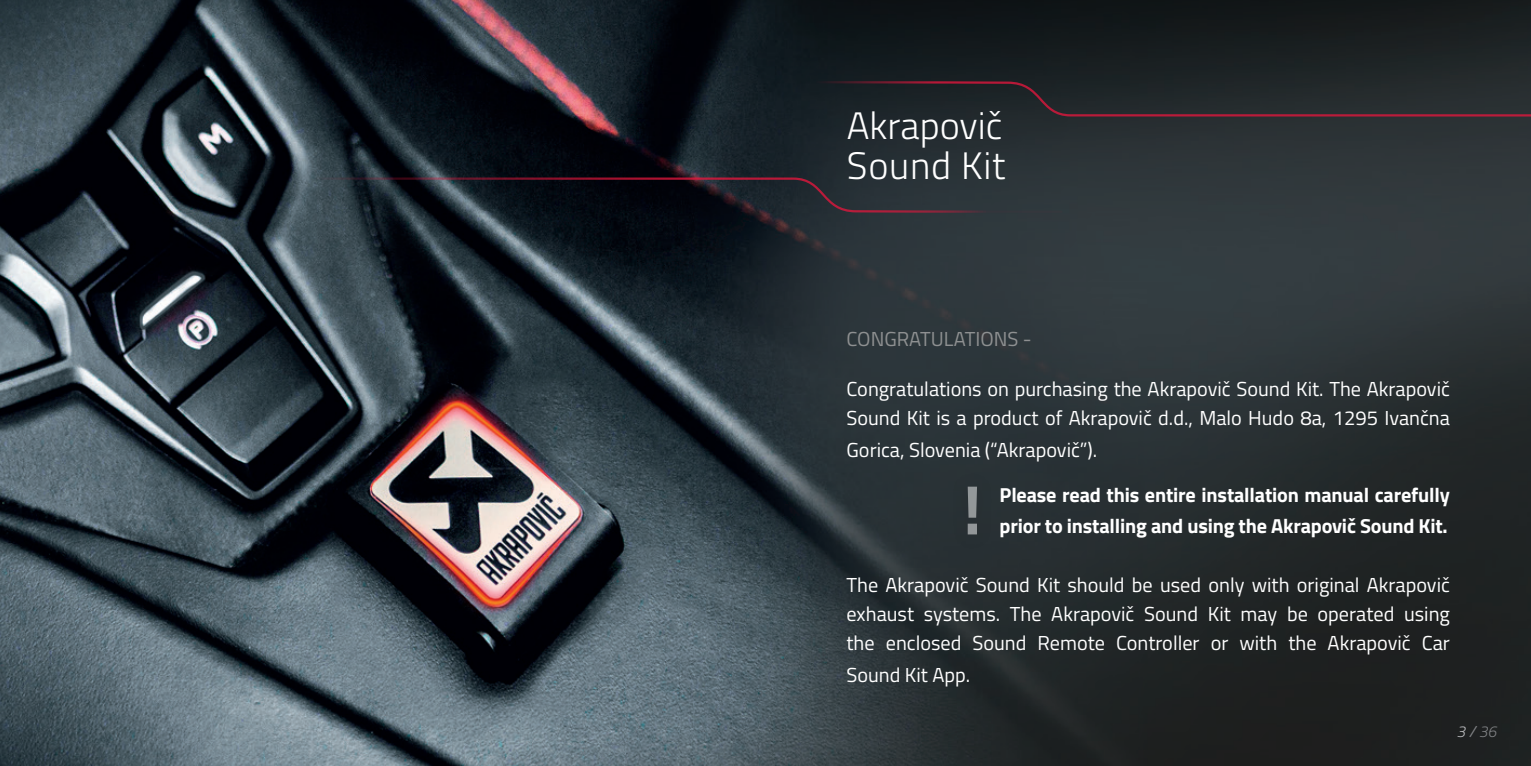
<style>
.page{position:relative;width:1531px;height:766px;background:#fff}
.page>*{position:absolute;margin:0;border:0;box-sizing:border-box;transform-origin:0 0}
.t1{font:300 38.25px "Titillium Web";color:#fff}
.t2{font:300 38.25px "Titillium Web";letter-spacing:.02em;color:#fff}
.t3{font:20.25px/29.2px "Titillium Web";color:#fff}
.t4{font:700 20.25px/31.5px "Titillium Web";letter-spacing:-.01em;color:#fff}
.t5{font:20.25px "Titillium Web";color:#8e9091}
.t6{font:italic 300 15.75px "Titillium Web";color:#808285}
.s1{color:#bcbdc0}
.s2{font-weight:400}
</style>
<div class="page">
<img style="left:0;top:0;width:1531px;height:765px">
<svg style="left:799px;top:80px;width:732px;height:38px;background:#28272b"></svg>
<svg style="left:0;top:176px;width:1064px;height:38px;background:#22242c"></svg>
<div style="left:950px;top:469px;width:44px;height:82px;background:#283034"></div>
<svg style="left:968px;top:486px;width:9px;height:48px"></svg>
<p class="t1" style="left:847px;top:98px;width:157px">Akrapovič</p>
<p class="t2" style="left:847px;top:138px;width:160px">Sound Kit</p>
<p class="t5" style="left:846px;top:324px;width:187px">CONGRATULATIONS -</p>
<p class="t3" style="left:846px;top:373px;width:605px">Congratulations on purchasing the Akrapovič Sound Kit. The Akrapovič<br>Sound Kit is a product of Akrapovič d.d., Malo Hudo 8a, 1295 Ivančna</p>
<p class="t3" style="left:846px;top:434px;width:252px">Gorica, Slovenia (“Akrapovič”).</p>
<p class="t4" style="left:999px;top:477px;width:452px">Please read this entire installation manual carefully prior to installing and using the Akrapovič Sound Kit.</p>
<p class="t3" style="left:846px;top:569px;width:605px;text-align:justify">The Akrapovič Sound Kit should be used only with original Akrapovič exhaust systems. The Akrapovič Sound Kit may be operated using the enclosed Sound Remote Controller or with the Akrapovič Car</p>
<p class="t3" style="left:846px;top:659px;width:125px">Sound Kit App.</p>
<p class="t6" style="left:1456px;top:719px;width:41px"><span class="s1">3</span><span class="s2">/</span> 36</p>
</div>
